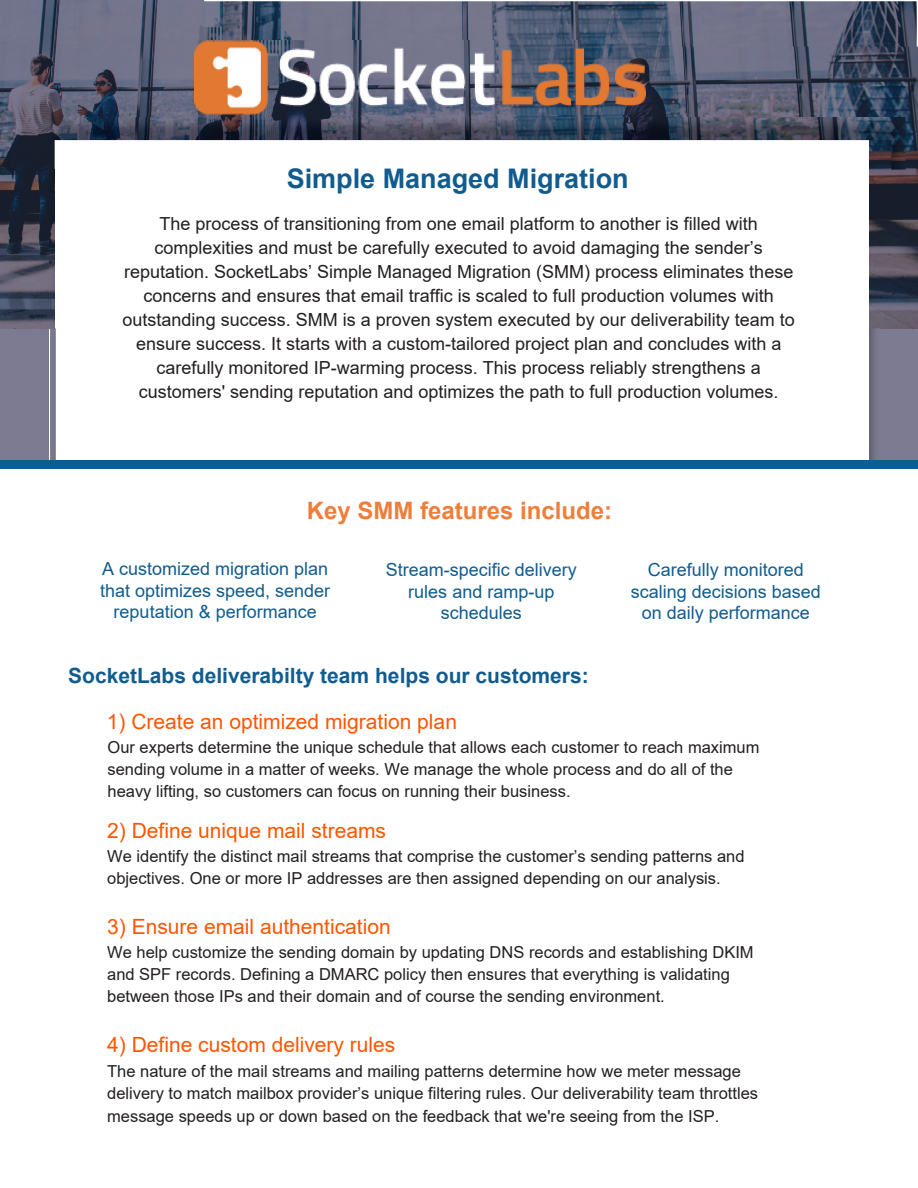
<style>
.page{position:relative;width:918px;height:1188px;background:#fff}
.page>*{position:absolute;margin:0;border:0;box-sizing:border-box;transform-origin:0 0}
.t1{font:700 27px "Arial";color:#115c8e}
.t2{font:700 24px "Arial";color:#ee7e39}
.t3{font:21px "Arial";color:#f50}
.t4{font:700 21px "Arial";color:#115c8e}
.t5{font:18px/24px "Arial";color:#231f20;text-align:center}
.t6{font:18px/21.6px "Arial";color:#115c8e;text-align:center}
.t7{font:16.5px/22px "Arial";color:#231f20}
.s1{font-style:inherit}
</style>
<div class="page">
<div style="left:0;top:328px;width:918px;height:132px;background:#7d7b91"></div>
<img style="left:0;top:0;width:204px;height:141px">
<img style="left:202px;top:1px;width:715px;height:46px">
<img style="left:612px;top:47px;width:306px;height:94px">
<img style="left:204px;top:115px;width:408px;height:2px">
<img style="left:0;top:141px;width:49px;height:187px">
<img style="left:869px;top:141px;width:49px;height:187px">
<img style="left:50px;top:328px;width:830px;height:132px">
<img style="left:49px;top:117px;width:664px;height:53px">
<img style="left:713px;top:117px;width:193px;height:53px">
<img style="left:49px;top:170px;width:6px;height:158px">
<div style="left:62px;top:151px;width:804px;height:497px;background:#fff"></div>
<img style="left:194px;top:41px;width:452px;height:73px">
<div style="left:0;top:460px;width:918px;height:9px;background:#115c8e"></div>
<h1 class="t1" style="left:287px;top:159px;width:344px">Simple Managed Migration</h1>
<p class="t5" style="left:123px;top:211px;width:674px">The process of transitioning from one email platform to another is filled with complexities and must be carefully executed to avoid damag<span class="s1">ing</span> the sender’s reputation. SocketLabs’ Simple Managed Migration (SMM) process eliminates these concerns and ensures that email traffic is scaled to full production volumes with outstanding success. SMM is a proven system executed by our deliverability team to ensure success. It starts with a custom-tailored project plan and concludes with a carefully monitored IP-warming process. This process reliably strengthens <span class="s1">a </span>customers<span class="s1">'</span> sending reputation and optimizes the path to full production volumes.</p>
<h2 class="t2" style="left:307px;top:494px;width:307px">Key SMM features i<span class="s1">nclude:</span></h2>
<p class="t6" style="left:100px;top:558px;width:232px">A customized migration plan that optimize<span class="s1">s</span> speed, sender reputation &amp; performance</p>
<p class="t6" style="left:631px;top:559px;width:192px">Carefully monitored scaling decisions based on daily performance</p>
<p class="t6" style="left:386px;top:559px;width:193px"><span class="s1">Stream</span>-specific delivery rules and ramp-up schedules</p>
<p class="t4" style="left:68px;top:661px;width:522px">SocketLabs <span class="s1">d</span>eliverabilty team helps <span class="s1">our</span> customers:</p>
<p class="t3" style="left:107px;top:707px;width:352px"><span class="s1">1)</span> Create an optimized migration plan</p>
<p class="t7" style="left:108px;top:736px;width:654px">Our experts determine the unique schedule that allows each customer to reach maximum sending volume in a matter of weeks. We manage the whole process and do all of the heavy lifting, so customers can focus on running their business.</p>
<p class="t3" style="left:107px;top:816px;width:280px"><span class="s1">2)</span> Define unique mail streams</p>
<p class="t7" style="left:107px;top:845px;width:639px">We identify the distinct mail streams that comprise the customer’s sending patterns and objectives. One or more IP addresses are then assigned depending on our analysis<span class="s1">.</span></p>
<p class="t3" style="left:107px;top:912px;width:285px"><span class="s1">3) Ensure</span> email authentication</p>
<p class="t7" style="left:107px;top:941px;width:648px">We help customize the sending domain by updating DNS records and establishing DKIM and SPF records. Defining a DMARC policy then ensures that everything is validating between those IPs and their domain and of course the sending environment<span class="s1">.</span></p>
<p class="t3" style="left:107px;top:1030px;width:290px"><span class="s1">4)</span> Define custom delivery rules</p>
<p class="t7" style="left:107px;top:1060px;width:653px;line-height:22.6px">The nature of the mail streams and mailing patterns determine how we meter message delivery to match mailbox provider’s unique filtering rules. Our deliverability team throttles message speeds up or down based on the feedback that we're seeing from the ISP.</p>
</div>
